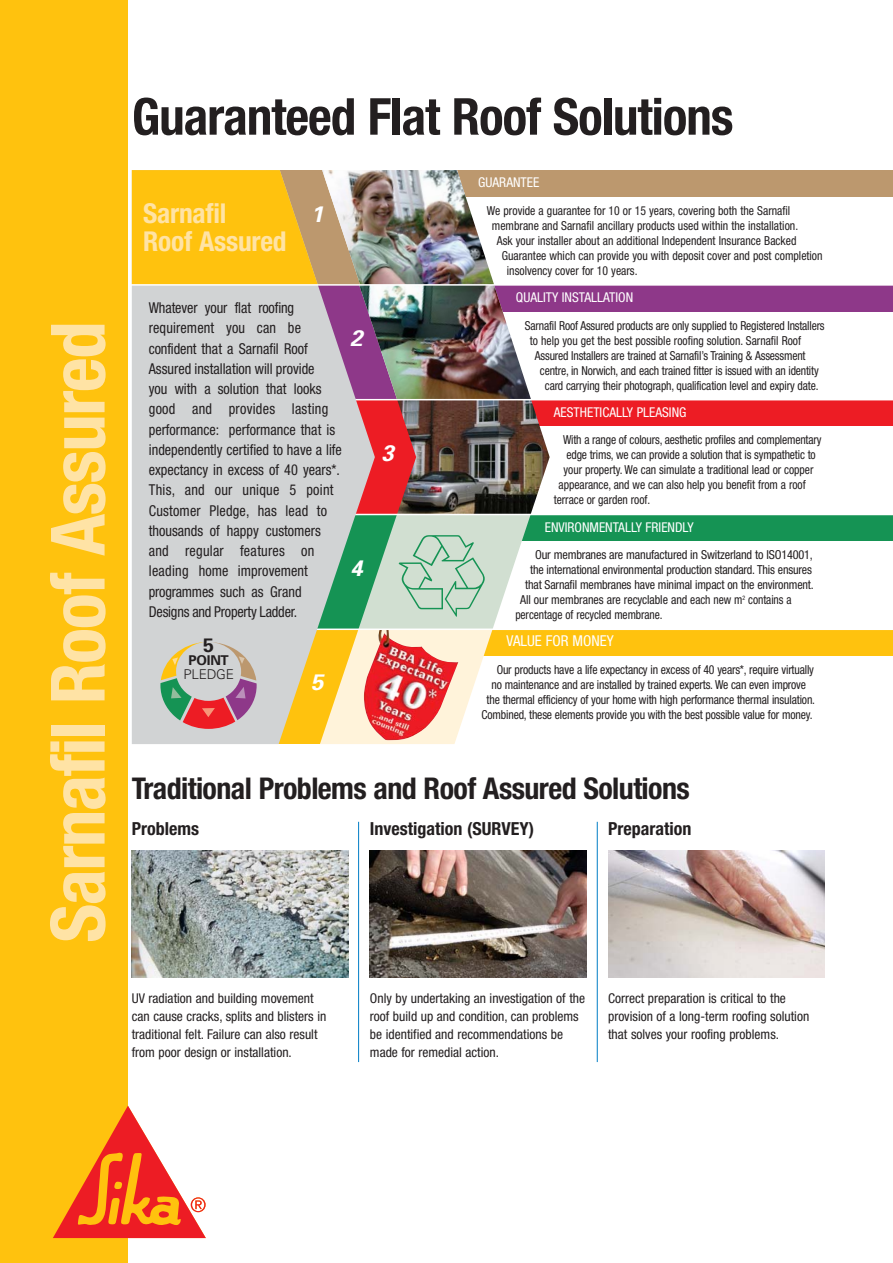
<style>
.page{position:relative;width:893px;height:1263px;background:#fff}
.page>*{position:absolute;margin:0;border:0;box-sizing:border-box;transform-origin:0 0}
.t1{font:700 condensed 75px "Helvetica Neue";letter-spacing:-.02em;color:#ffe3a5}
.t2{font:700 condensed 51px "Helvetica Neue";letter-spacing:-.02em;color:#231f20}
.t3{font:700 condensed 30px "Helvetica Neue";letter-spacing:-.02em;color:#231f20}
.t4{font:700 condensed 27.45px/28.5px "Helvetica Neue";letter-spacing:-.005em;color:#ffe3a5}
.t5{font:italic 700 22.5px "Univers";color:#fff}
.t6{font:700 19.5px "Univers";color:#231f20}
.t7{font:700 condensed 18px "Helvetica Neue";color:#231f20}
.t8{font:condensed 15px/20.2px "Helvetica Neue";color:#231f20;scale:.95 1}
.t9{font:condensed 15px "Helvetica Neue";color:#fff}
.t10{font:condensed 13.5px/18px "Helvetica Neue";color:#231f20}
.t11{font:condensed 13.5px "Helvetica Neue";color:#fff}
.t12{font:300 13.5px "Univers";letter-spacing:-.015em;color:#231f20}
.t13{font:700 13.5px "Univers";letter-spacing:-.015em;color:#231f20}
.t14{font:condensed 12.3px "Helvetica Neue";letter-spacing:-.015em;color:#231f20;scale:.95 1}
.t15{font:condensed 12.3px "Helvetica Neue";letter-spacing:-.015em;color:#231f20;scale:.94 1}
.t16{font:condensed 12.3px "Helvetica Neue";letter-spacing:-.015em;color:#231f20}
.t17{font:condensed 12.3px "Helvetica Neue";letter-spacing:-.015em;color:#231f20;scale:.93 1}
</style>
<div class="page">
<div style="left:478px;top:629px;width:415px;height:27px;background:#ffc20e"></div>
<div style="left:517px;top:514px;width:376px;height:27px;background:#159354"></div>
<div style="left:456px;top:170px;width:437px;height:26px;background:#bc986e"></div>
<div style="left:485px;top:285px;width:408px;height:26px;background:#8e3889"></div>
<div style="left:518px;top:400px;width:375px;height:26px;background:#ed1c24"></div>
<div style="left:267px;top:400px;width:175px;height:114px;background:#ed1c24"></div>
<svg style="left:375px;top:515px;width:156px;height:229px"></svg>
<img style="left:397px;top:400px;width:153px;height:114px">
<hr style="left:123px;top:514px;width:770px;height:1px;background:#fff">
<hr style="left:123px;top:628px;width:770px;height:2px;background:#fff">
<svg style="left:132px;top:400px;width:243px;height:344px;background:#cdcdbf"></svg>
<img style="left:132px;top:170px;width:399px;height:230px">
<svg style="left:160px;top:642px;width:97px;height:87px;background:#c0a59f"></svg>
<img style="left:132px;top:850px;width:217px;height:127px">
<img style="left:370px;top:850px;width:217px;height:127px">
<img style="left:608px;top:850px;width:217px;height:127px">
<hr style="left:358px;top:822px;width:1px;height:240px;background:#007dc5">
<hr style="left:597px;top:822px;width:1px;height:240px;background:#007dc5">
<hr style="left:123px;top:284px;width:770px;height:2px;background:#fff">
<div style="left:0;top:0;width:128px;height:1263px;background:#ffc20e"></div>
<svg style="left:53px;top:1106px;width:153px;height:132px"></svg>
<h1 class="t1" style="left:51px;top:943px;width:623px;rotate:-90deg">Sarnafil Roof Assured</h1>
<h2 class="t2" style="left:132px;top:98px;width:603px">Guaranteed Flat Roof Solutions</h2>
<h3 class="t4" style="left:143px;top:201px;width:145px">Sarnafil<br>Roof Assured</h3>
<h3 class="t5" style="left:311px;top:205px;width:18px">1</h3>
<p class="t8" style="left:149px;top:299px;width:205px">Whatever your flat roofing requirement you can be confident that a Sarnafil Roof<br>Assured installation will provide<br>you with a solution that looks good and provides lasting performance: performance that is independently certified to have a life expectancy in excess of 40 years*.<br>This, and our unique 5 point<br>Customer Pledge, has lead to thousands of happy customers and regular features on leading home improvement programmes such as Grand<br>Designs and Property Ladder.</p>
<h3 class="t6" style="left:203px;top:638px;width:12px">5</h3>
<p class="t13" style="left:189px;top:656px;width:42px">POINT</p>
<p class="t12" style="left:183px;top:669px;width:52px">PLEDGE</p>
<h3 class="t5" style="left:311px;top:674px;width:18px">5</h3>
<h3 class="t5" style="left:350px;top:330px;width:18px">2</h3>
<h3 class="t5" style="left:350px;top:559px;width:18px">4</h3>
<h3 class="t5" style="left:382px;top:444px;width:18px">3</h3>
<p class="t11" style="left:478px;top:177px;width:63px">GUARANTEE</p>
<p class="t14" style="left:487px;top:206px;width:321px">We provide a guarantee for 10 or 15 years, covering both the Sarnafil</p>
<p class="t14" style="left:492px;top:221px;width:324px">membrane and Sarnafil ancillary products used within the installation.</p>
<p class="t14" style="left:497px;top:236px;width:317px">Ask your installer about an additional Independent Insurance Backed</p>
<p class="t14" style="left:502px;top:251px;width:339px">Guarantee which can provide you with deposit cover and post completion</p>
<p class="t14" style="left:507px;top:266px;width:139px">insolvency cover for 10 years.</p>
<p class="t11" style="left:516px;top:292px;width:119px">QUALITY INSTALLATION</p>
<p class="t15" style="left:525px;top:321px;width:320px">Sarnafil Roof Assured products are only supplied to Registered Installers</p>
<p class="t15" style="left:530px;top:336px;width:290px">to help you get the best possible roofing solution. Sarnafil Roof</p>
<p class="t15" style="left:535px;top:351px;width:289px">Assured Installers are trained at Sarnafil’s Training &amp; Assessment</p>
<p class="t15" style="left:540px;top:366px;width:298px">centre, in Norwich, and each trained fitter is issued with an identity</p>
<p class="t15" style="left:545px;top:381px;width:293px">card carrying their photograph, qualification level and expiry date.</p>
<p class="t11" style="left:554px;top:407px;width:134px">AESTHETICALLY PLEASING</p>
<p class="t15" style="left:563px;top:436px;width:277px">With a range of colours, aesthetic profiles and complementary</p>
<p class="t15" style="left:566px;top:451px;width:267px">edge trims, we can provide a solution that is sympathetic to</p>
<p class="t15" style="left:564px;top:466px;width:267px">your property. We can simulate a traditional lead or copper</p>
<p class="t15" style="left:559px;top:481px;width:264px">appearance, and we can also help you benefit from a roof</p>
<p class="t15" style="left:554px;top:496px;width:104px">terrace or garden roof.</p>
<p class="t11" style="left:545px;top:522px;width:150px">ENVIRONMENTALLY FRIENDLY</p>
<p class="t16" style="left:535px;top:550px;width:279px">Our membranes are manufactured in Switzerland to ISO14001,</p>
<p class="t16" style="left:530px;top:565px;width:283px">the international environmental production standard. This ensures</p>
<p class="t16" style="left:525px;top:580px;width:290px">that Sarnafil membranes have minimal impact on the environment.</p>
<p class="t16" style="left:520px;top:595px;width:273px">All our membranes are recyclable and each new m<sup>2</sup> contains a</p>
<p class="t17" style="left:515px;top:610px;width:160px">percentage of recycled membrane.</p>
<p class="t9" style="left:507px;top:636px;width:109px">VALUE FOR MONEY</p>
<p class="t14" style="left:497px;top:665px;width:336px">Our products have a life expectancy in excess of 40 years*, require virtually</p>
<p class="t14" style="left:492px;top:680px;width:332px">no maintenance and are installed by trained experts. We can even improve</p>
<p class="t14" style="left:487px;top:695px;width:347px">the thermal efficiency of your home with high performance thermal insulation.</p>
<p class="t14" style="left:482px;top:710px;width:350px">Combined, these elements provide you with the best possible value for money.</p>
<h3 class="t3" style="left:132px;top:778px;width:559px">Traditional Problems and Roof Assured Solutions</h3>
<h3 class="t7" style="left:132px;top:822px;width:69px">Problems</h3>
<h3 class="t7" style="left:370px;top:822px;width:166px">Investigation (SURVEY)</h3>
<h3 class="t7" style="left:608px;top:822px;width:85px">Preparation</h3>
<p class="t10" style="left:132px;top:990px;width:196px">UV radiation and building movement can cause cracks, splits and blisters in traditional felt. Failure can also result from poor design or installation.</p>
<p class="t10" style="left:370px;top:990px;width:217px">Only by undertaking an investigation of the roof build up and condition, can problems be identified and recommendations be made for remedial action.</p>
<p class="t10" style="left:608px;top:990px;width:203px">Correct preparation is critical to the provision of a long-term roofing solution that solves your roofing problems.</p>
</div>
